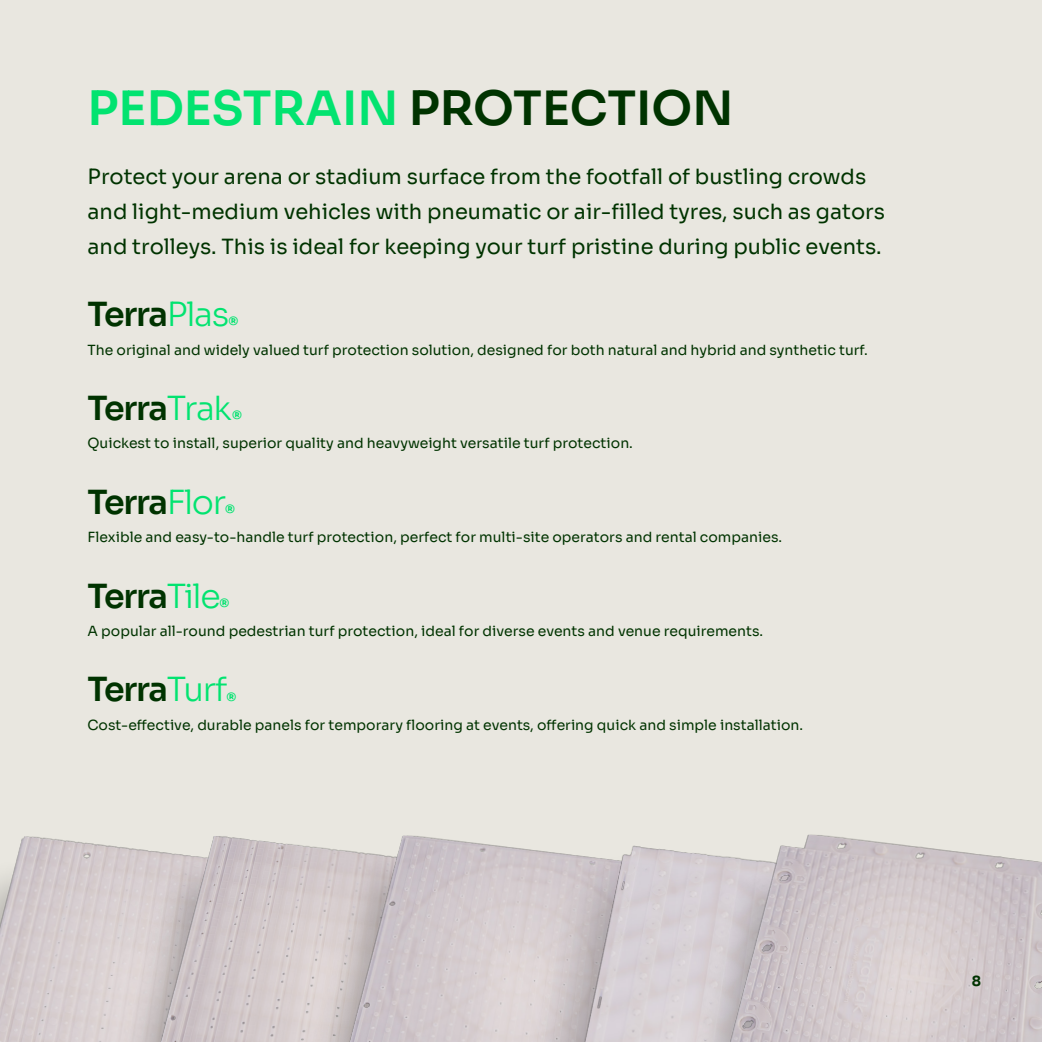
<style>
.page{position:relative;width:1042px;height:1042px;background:#e9e7e0}
.page>*{position:absolute;margin:0;border:0;box-sizing:border-box;transform-origin:0 0}
.t1{font:600 47.25px "Sora";color:#02e370}
.t2{font:600 33.25px "Sora";letter-spacing:-.04em;color:#030}
.t3{font:21px/35px "Sora";color:#030}
.t4{font:14px "Sora";color:#030}
.t5{font:700 14px "Sora";color:#030}
.s1{color:#030}
.s2{font-weight:300;color:#02e370}
.s3{font-weight:700;font-size:15.58px;color:#02e370}
</style>
<div class="page">
<img style="left:0;top:836px;width:89px;height:206px">
<img style="left:89px;top:836px;width:191px;height:206px">
<img style="left:280px;top:835px;width:191px;height:207px">
<img style="left:471px;top:842px;width:191px;height:200px">
<img style="left:662px;top:834px;width:380px;height:208px">
<h1 class="t1" style="left:88px;top:69px;width:647px">PEDESTRAIN <span class="s1">PROTECTION</span></h1>
<h3 class="t3" style="left:88px;top:157px;width:799px">Protect your arena or stadium surface from the footfall of bustling crowds and light-medium vehicles with pneumatic or air-filled tyres, such as gators and trolleys. This is ideal for keeping your turf pristine during public events.</h3>
<h2 class="t2" style="left:88px;top:286px;width:153px">Terra<span class="s2">Plas</span><span class="s3">®</span></h2>
<p class="t4" style="left:88px;top:338px;width:782px">The original and widely valued turf protection solution, designed for both natural and hybrid and synthetic turf.</p>
<h2 class="t2" style="left:88px;top:380px;width:156px">Terra<span class="s2">Trak</span><span class="s3">®</span></h2>
<p class="t4" style="left:88px;top:432px;width:547px">Quickest to install, superior quality and heavyweight versatile turf protection.</p>
<h2 class="t2" style="left:88px;top:474px;width:150px">Terra<span class="s2">Flor</span><span class="s3">®</span></h2>
<p class="t4" style="left:88px;top:525px;width:696px">Flexible and easy-to-handle turf protection, perfect for multi-site operators and rental companies.</p>
<h2 class="t2" style="left:88px;top:568px;width:144px">Terra<span class="s2">Tile</span><span class="s3">®</span></h2>
<p class="t4" style="left:88px;top:619px;width:677px">A popular all-round pedestrian turf protection, ideal for diverse events and venue requirements.</p>
<h2 class="t2" style="left:88px;top:662px;width:151px">Terra<span class="s2">Turf</span><span class="s3">®</span></h2>
<p class="t4" style="left:88px;top:713px;width:717px">Cost-effective, durable panels for temporary flooring at events, offering quick and simple installation.</p>
<p class="t5" style="left:972px;top:969px;width:11px">8</p>
</div>
